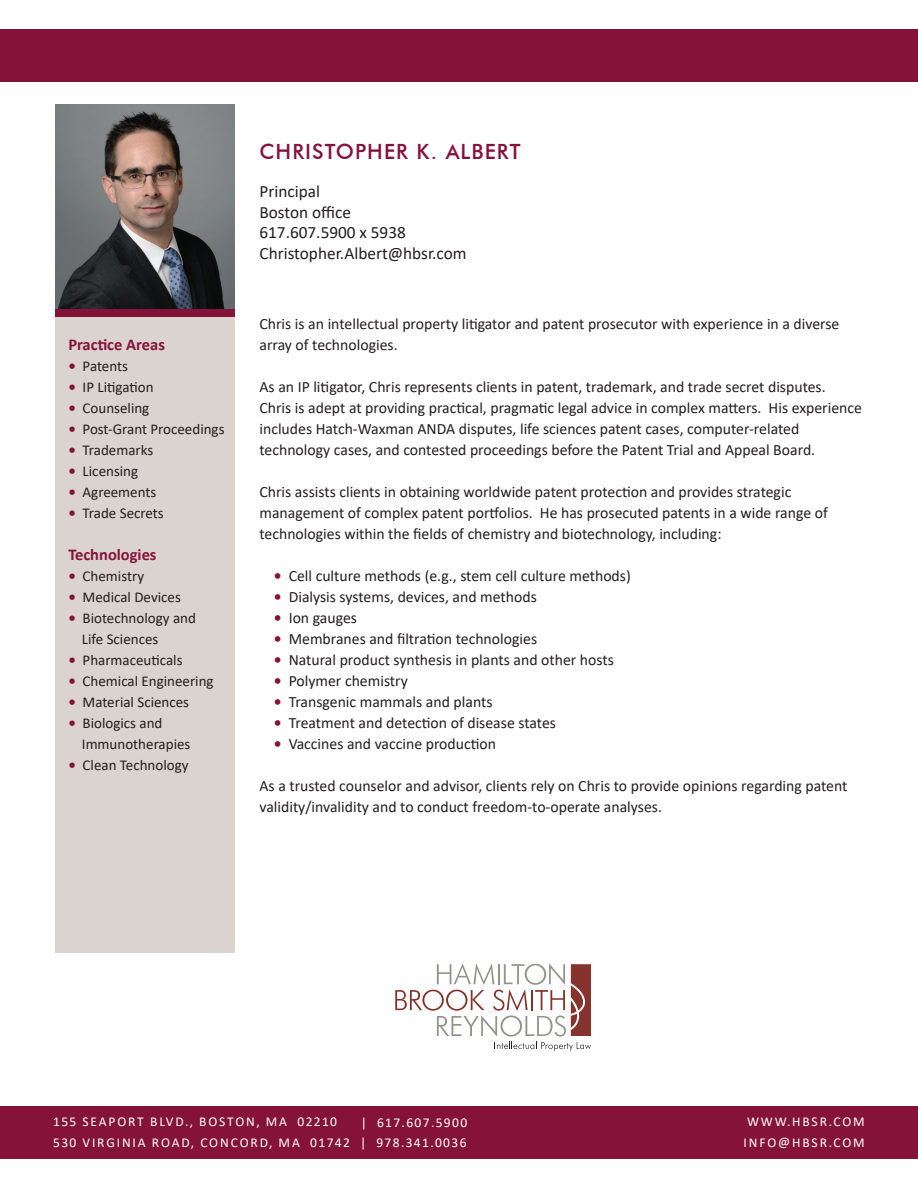
<style>
.page{position:relative;width:918px;height:1188px;background:#fff}
.page>*{position:absolute;margin:0;border:0;box-sizing:border-box;transform-origin:0 0}
.t1{font:500 21px "Futura BT";letter-spacing:.05em;color:#851339}
.t2{font:17.25px "Calibri";color:#231f20}
.t3{font:700 16.5px "Calibri";color:#851339}
.t4{font:15.75px/21px "Calibri";color:#231f20}
.t5{font:15px/21px "Calibri";color:#231f20}
.t6{font:13.5px "Calibri";letter-spacing:.13em;color:#fff}
.t7{font:13.5px "Calibri";letter-spacing:.1em;color:#fff}
.s1{font-weight:700;color:#851339}
</style>
<div class="page">
<div style="left:0;top:29px;width:918px;height:52px;background:#851339"></div>
<div style="left:0;top:1107px;width:918px;height:52px;background:#851339"></div>
<img style="left:55px;top:104px;width:180px;height:205px">
<div style="left:55px;top:317px;width:180px;height:636px;background:#dbd3cf"></div>
<div style="left:55px;top:309px;width:180px;height:8px;background:#851339"></div>
<svg style="left:395px;top:963px;width:196px;height:88px"></svg>
<p class="t1" style="left:260px;top:139px;width:262px">CHRISTOPHER K. ALBERT</p>
<p class="t3" style="left:68px;top:333px;width:98px">Practice Areas</p>
<p class="t5" style="left:68px;top:355px;width:61px"><span class="s1">•</span> Patents</p>
<p class="t5" style="left:68px;top:376px;width:87px"><span class="s1">•</span> IP Litigation</p>
<p class="t5" style="left:68px;top:397px;width:83px"><span class="s1">•</span> Counseling</p>
<p class="t5" style="left:68px;top:418px;width:158px"><span class="s1">•</span> Post-Grant Proceedings</p>
<p class="t5" style="left:68px;top:439px;width:87px"><span class="s1">•</span> Trademarks</p>
<p class="t5" style="left:68px;top:460px;width:71px"><span class="s1">•</span> Licensing</p>
<p class="t5" style="left:68px;top:481px;width:90px"><span class="s1">•</span> Agreements</p>
<p class="t5" style="left:68px;top:502px;width:97px"><span class="s1">•</span> Trade Secrets</p>
<p class="t3" style="left:68px;top:543px;width:90px">Technologies</p>
<p class="t5" style="left:68px;top:565px;width:77px"><span class="s1">•</span> Chemistry</p>
<p class="t5" style="left:68px;top:586px;width:114px"><span class="s1">•</span> Medical Devices</p>
<p class="t5" style="left:82px;top:607px;width:116px;text-indent:-14px"><span class="s1">•</span> Biotechnology and<br>Life Sciences</p>
<p class="t5" style="left:68px;top:649px;width:116px"><span class="s1">•</span> Pharmaceuticals</p>
<p class="t5" style="left:68px;top:670px;width:147px"><span class="s1">•</span> Chemical Engineering</p>
<p class="t5" style="left:68px;top:691px;width:122px"><span class="s1">•</span> Material Sciences</p>
<p class="t5" style="left:82px;top:712px;width:110px;text-indent:-14px"><span class="s1">•</span> Biologics and<br>Immunotherapies</p>
<p class="t5" style="left:68px;top:754px;width:122px"><span class="s1">•</span> Clean Technology</p>
<p class="t2" style="left:260px;top:179px;width:62px">Principal</p>
<p class="t2" style="left:260px;top:200px;width:93px">Boston office</p>
<p class="t2" style="left:260px;top:221px;width:148px">617.607.5900 x 5938</p>
<p class="t2" style="left:260px;top:241px;width:209px">Christopher.Albert@hbsr.com</p>
<p class="t4" style="left:260px;top:313px;width:582px">Chris is an intellectual property litigator and patent prosecutor with experience in a diverse array of technologies.</p>
<p class="t4" style="left:260px;top:376px;width:604px">As an IP litigator, Chris represents clients in patent, trademark, and trade secret disputes.<br>Chris is adept at providing practical, pragmatic legal advice in complex matters. His experience includes Hatch-Waxman ANDA disputes, life sciences patent cases, computer-related technology cases, and contested proceedings before the Patent Trial and Appeal Board.</p>
<p class="t4" style="left:260px;top:481px;width:570px">Chris assists clients in obtaining worldwide patent protection and provides strategic management of complex patent portfolios. He has prosecuted patents in a wide range of technologies within the fields of chemistry and biotechnology, including:</p>
<p class="t4" style="left:274px;top:565px;width:359px"><span class="s1">•</span> Cell culture methods (e.g., stem cell culture methods)</p>
<p class="t4" style="left:274px;top:586px;width:265px"><span class="s1">•</span> Dialysis systems, devices, and methods</p>
<p class="t4" style="left:274px;top:607px;width:85px"><span class="s1">•</span> Ion gauges</p>
<p class="t4" style="left:274px;top:628px;width:265px"><span class="s1">•</span> Membranes and filtration technologies</p>
<p class="t4" style="left:274px;top:649px;width:342px"><span class="s1">•</span> Natural product synthesis in plants and other hosts</p>
<p class="t4" style="left:274px;top:670px;width:136px"><span class="s1">•</span> Polymer chemistry</p>
<p class="t4" style="left:274px;top:691px;width:220px"><span class="s1">•</span> Transgenic mammals and plants</p>
<p class="t4" style="left:274px;top:712px;width:284px"><span class="s1">•</span> Treatment and detection of disease states</p>
<p class="t4" style="left:274px;top:733px;width:224px"><span class="s1">•</span> Vaccines and vaccine production</p>
<p class="t4" style="left:260px;top:775px;width:590px">As a trusted counselor and advisor, clients rely on Chris to provide opinions regarding patent validity/invalidity and to conduct freedom-to-operate analyses.</p>
<p class="t7" style="left:361px;top:1113px;width:108px">| 617.607.5900</p>
<p class="t6" style="left:53px;top:1112px;width:285px">155 SEAPORT BLVD., BOSTON, MA 02210</p>
<p class="t6" style="left:53px;top:1133px;width:415px">530 VIRGINIA ROAD, CONCORD, MA 01742 | 978.341.0036</p>
<p class="t6" style="left:747px;top:1112px;width:119px">WWW.HBSR.COM</p>
<p class="t6" style="left:744px;top:1133px;width:123px">INFO@HBSR.COM</p>
</div>
